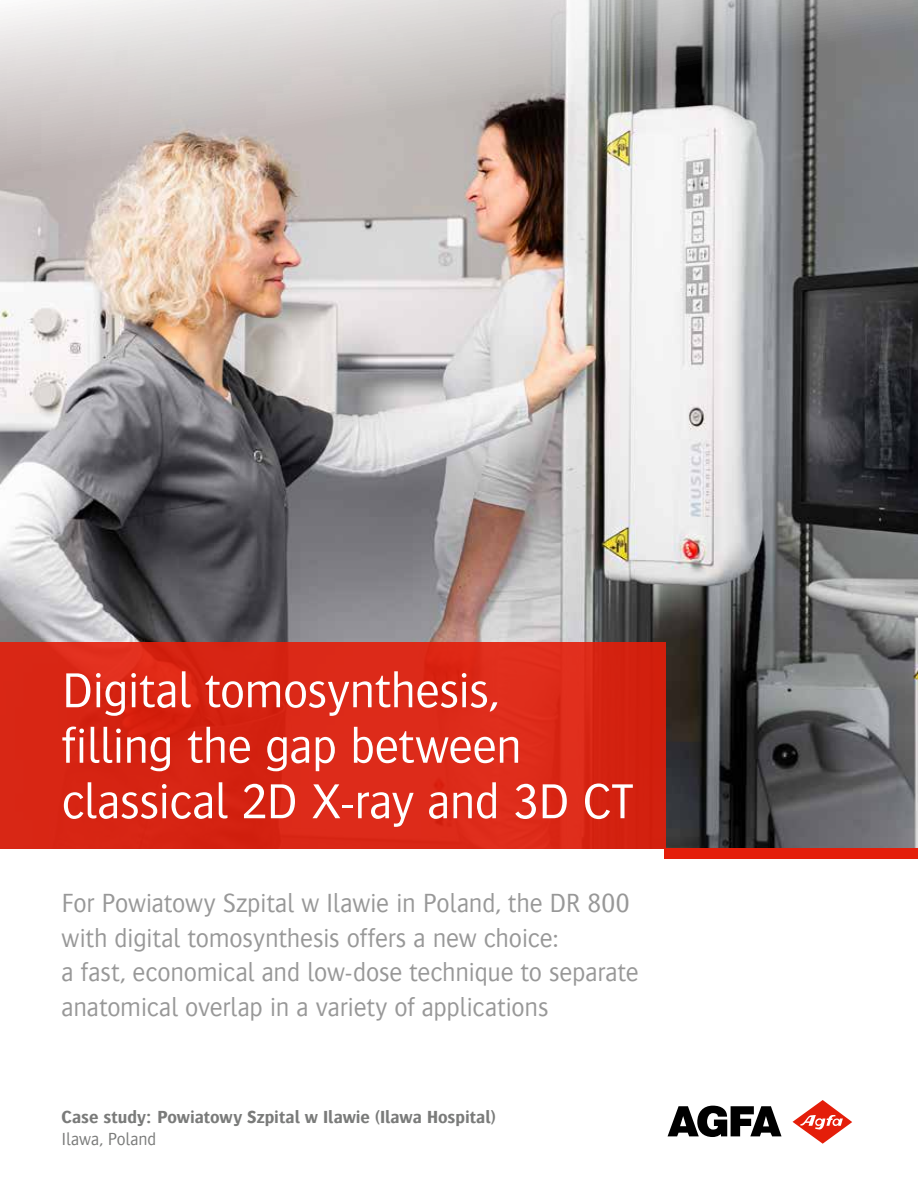
<style>
.page{position:relative;width:918px;height:1188px;background:#fff}
.page>*{position:absolute;margin:0;border:0;box-sizing:border-box;transform-origin:0 0}
.t1{font:300 51px/55.5px "Bosis For Agfa";letter-spacing:-.015em;color:#fff}
.t2{font:300 27px/34.5px "Bosis For Agfa";letter-spacing:-.01em;color:#989898}
.t3{font:700 18px "Bosis For Agfa";letter-spacing:-.005em;color:#7a7b7a}
.t4{font:300 18px "Bosis For Agfa";letter-spacing:-.01em;color:#7a7b7a}
</style>
<div class="page">
<svg style="left:668px;top:1106px;width:114px;height:31px"></svg>
<svg style="left:793px;top:1100px;width:59px;height:44px"></svg>
<img style="left:0;top:0;width:918px;height:849px">
<div style="left:0;top:642px;width:665px;height:207px;background:#d82715"></div>
<div style="left:665px;top:849px;width:253px;height:10px;background:#e41e0a"></div>
<h1 class="t1" style="left:62px;top:662px;width:573px">Digital tomosynthesis,<br>filling the gap between classical 2D X-ray and 3D CT</h1>
<p class="t2" style="left:62px;top:886px;width:579px">For Powiatowy Szpital w Ilawie in Poland, the DR 800 with digital tomosynthesis offers a new choice:<br>a fast, economical and low-dose technique to separate anatomical overlap in a variety of applications</p>
<p class="t3" style="left:62px;top:1107px;width:436px">Case study: Powiatowy Szpital w Ilawie (Ilawa Hospital)</p>
<p class="t4" style="left:62px;top:1129px;width:96px">Ilawa, Poland</p>
</div>
